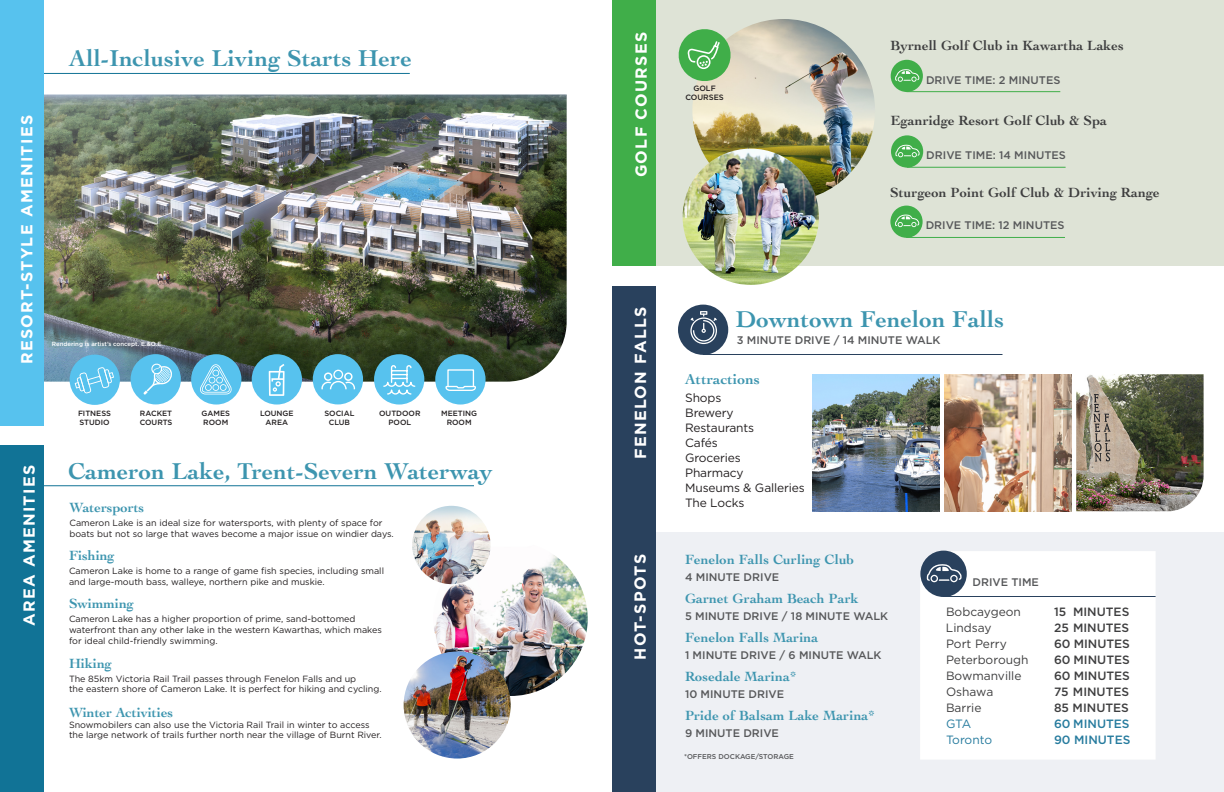
<style>
.page{position:relative;width:1224px;height:792px;background:#fff}
.page>*{position:absolute;margin:0;border:0;box-sizing:border-box;transform-origin:0 0}
.t1{font:700 24px "Cochin";letter-spacing:.01em;color:#3d95af}
.t2{font:700 16px "Gotham";letter-spacing:.08em;color:#fff}
.t3{font:700 15px "Cochin";letter-spacing:.01em;color:#3d95af}
.t4{font:700 14px "Cochin";letter-spacing:.01em;color:#3d95af}
.t5{font:700 14px "Cochin";letter-spacing:.01em;color:#3e3e3f}
.t6{font:12px/15px "Gotham";letter-spacing:-.01em;color:#231f20}
.t7{font:500 12px "Gotham";color:#3e3e3f}
.t8{font:12px "Gotham";color:#3e3e3f}
.t9{font:500 12px "Gotham";color:#267b9e}
.t10{font:12px "Gotham";letter-spacing:-.015em;color:#267b9e}
.t11{font:500 11px "Gotham";color:#57585a}
.t12{font:9px/10.8px "Gotham";color:#231f20}
.t13{font:500 7.7px/9.2px "Gotham";color:#231f20;text-align:center}
.t14{font:500 7.6px/9.1px "Gotham";color:#231f20;text-align:center}
.t15{font:500 7px "Gotham";color:#57585a}
.t16{font:500 6px "Gotham";color:#fff}
</style>
<div class="page">
<hr style="left:0;top:73px;width:410px;height:1px;background:#117396">
<div style="left:655px;top:533px;width:569px;height:259px;background:#eef0f4"></div>
<div style="left:654px;top:0;width:570px;height:266px;background:#dee3d6"></div>
<img style="left:44px;top:94px;width:523px;height:288px">
<div style="left:0;top:0;width:44px;height:426px;background:#57c2ee"></div>
<div style="left:612px;top:0;width:44px;height:266px;background:#40ae49"></div>
<div style="left:612px;top:287px;width:44px;height:505px;background:#29415d"></div>
<div style="left:0;top:445px;width:44px;height:347px;background:#117396"></div>
<hr style="left:0;top:486px;width:474px;height:1px;background:#117396">
<div style="left:70px;top:355px;width:50px;height:50px;background:#57c2ee;border-radius:50%"></div>
<div style="left:131px;top:354px;width:50px;height:50px;background:#57c2ee;border-radius:50%"></div>
<div style="left:191px;top:354px;width:50px;height:51px;background:#57c2ee;border-radius:50%"></div>
<div style="left:252px;top:354px;width:50px;height:51px;background:#57c2ee;border-radius:50%"></div>
<div style="left:313px;top:354px;width:50px;height:50px;background:#57c2ee;border-radius:50%"></div>
<div style="left:374px;top:354px;width:50px;height:51px;background:#57c2ee;border-radius:50%"></div>
<div style="left:435px;top:354px;width:51px;height:51px;background:#57c2ee;border-radius:50%"></div>
<svg style="left:75px;top:367px;width:39px;height:27px"></svg>
<svg style="left:200px;top:364px;width:32px;height:30px"></svg>
<svg style="left:321px;top:370px;width:34px;height:19px"></svg>
<div style="left:447px;top:369px;width:27px;height:18px;border:1px solid #fff"></div>
<svg style="left:445px;top:385px;width:31px;height:6px"></svg>
<svg style="left:269px;top:364px;width:16px;height:32px"></svg>
<svg style="left:383px;top:365px;width:33px;height:30px"></svg>
<svg style="left:143px;top:363px;width:29px;height:32px"></svg>
<img style="left:692px;top:19px;width:183px;height:183px;border-radius:91px">
<img style="left:433px;top:555px;width:155px;height:141px">
<img style="left:404px;top:652px;width:107px;height:107px;border-radius:54px">
<svg style="left:678px;top:29px;width:55px;height:55px"></svg>
<div style="left:891px;top:60px;width:32px;height:32px;background:#40ae49;border-radius:50%"></div>
<hr style="left:906px;top:91px;width:154px;height:1px;background:#40ae49">
<div style="left:891px;top:135px;width:32px;height:33px;background:#40ae49;border-radius:50%"></div>
<div style="left:890px;top:206px;width:33px;height:32px;background:#40ae49;border-radius:50%"></div>
<div style="left:678px;top:305px;width:50px;height:50px;background:#29415d;border-radius:50%"></div>
<hr style="left:907px;top:167px;width:159px;height:1px;background:#40ae49">
<hr style="left:906px;top:237px;width:159px;height:1px;background:#40ae49">
<hr style="left:703px;top:354px;width:300px;height:1px;background:#29415d">
<svg style="left:690px;top:311px;width:27px;height:33px"></svg>
<img style="left:683px;top:149px;width:136px;height:136px;border-radius:68px">
<img style="left:412px;top:506px;width:79px;height:78px;border-radius:39px">
<svg style="left:895px;top:215px;width:24px;height:12px"></svg>
<svg style="left:895px;top:145px;width:25px;height:12px"></svg>
<svg style="left:895px;top:69px;width:24px;height:13px"></svg>
<img style="left:812px;top:374px;width:128px;height:137px">
<img style="left:944px;top:375px;width:128px;height:136px">
<img style="left:1076px;top:374px;width:128px;height:137px">
<div style="left:920px;top:551px;width:235px;height:208px;background:#fff"></div>
<div style="left:920px;top:551px;width:47px;height:46px;background:#29415d;border-radius:50%"></div>
<svg style="left:927px;top:564px;width:35px;height:18px"></svg>
<hr style="left:943px;top:596px;width:213px;height:1px;background:#29415d">
<p class="t2" style="left:18px;top:364px;width:251px;rotate:-90deg">RESORT-STYLE AMENITIES</p>
<p class="t1" style="left:69px;top:42px;width:344px">All-Inclusive Living Starts Here</p>
<p class="t16" style="left:52px;top:340px;width:113px">Rendering is artist’s concept. E.&amp;O.E.</p>
<p class="t2" style="left:20px;top:626px;width:162px;rotate:-90deg">AREA AMENITIES</p>
<p class="t14" style="left:78px;top:409px;width:34px;text-align:left">FITNESS<br>STUDIO</p>
<p class="t14" style="left:140px;top:409px;width:34px;text-align:left">RACKET<br>COURTS</p>
<p class="t14" style="left:202px;top:409px;width:30px;text-align:left">GAMES<br>ROOM</p>
<p class="t14" style="left:260px;top:409px;width:35px">LOUNGE<br>AREA</p>
<p class="t14" style="left:324px;top:409px;width:31px">SOCIAL<br>CLUB</p>
<p class="t14" style="left:379px;top:409px;width:43px">OUTDOOR<br>POOL</p>
<p class="t14" style="left:441px;top:409px;width:37px">MEETING<br>ROOM</p>
<p class="t1" style="left:68px;top:455px;width:426px">Cameron Lake, Trent-Severn Waterway</p>
<p class="t4" style="left:69px;top:498px;width:76px">Watersports</p>
<p class="t12" style="left:69px;top:517px;width:326px">Cameron Lake is an ideal size for watersports, with plenty of space for boats but not so large that waves become a major issue on windier days.</p>
<p class="t4" style="left:69px;top:546px;width:47px">Fishing</p>
<p class="t12" style="left:69px;top:565px;width:317px">Cameron Lake is home to a range of game fish species, including small and large-mouth bass, walleye, northern pike and muskie.</p>
<p class="t4" style="left:69px;top:594px;width:66px">Swimming</p>
<p class="t12" style="left:69px;top:613px;width:315px">Cameron Lake has a higher proportion of prime, sand-bottomed waterfront than any other lake in the western Kawarthas, which makes for ideal child-friendly swimming.</p>
<p class="t4" style="left:69px;top:654px;width:44px">Hiking</p>
<p class="t12" style="left:69px;top:673px;width:314px">The 85km Victoria Rail Trail passes through Fenelon Falls and up<br>the eastern shore of Cameron Lake. It is perfect for hiking and cycling.</p>
<p class="t4" style="left:69px;top:703px;width:106px">Winter Activities</p>
<p class="t12" style="left:69px;top:719px;width:314px">Snowmobilers can also use the Victoria Rail Trail in winter to access the large network of trails further north near the village of Burnt River.</p>
<p class="t2" style="left:632px;top:177px;width:147px;rotate:-90deg">GOLF COURSES</p>
<p class="t2" style="left:631px;top:459px;width:154px;rotate:-90deg">FENELON FALLS</p>
<p class="t2" style="left:631px;top:660px;width:107px;rotate:-90deg">HOT-SPOTS</p>
<p class="t13" style="left:685px;top:84px;width:40px">GOLF<br>COURSES</p>
<p class="t5" style="left:890px;top:36px;width:235px">Byrnell Golf Club in Kawartha Lakes</p>
<p class="t11" style="left:926px;top:72px;width:136px">DRIVE TIME: 2 MINUTES</p>
<p class="t5" style="left:891px;top:111px;width:218px">Eganridge Resort Golf Club &amp; Spa</p>
<p class="t11" style="left:926px;top:148px;width:141px">DRIVE TIME: 14 MINUTES</p>
<p class="t5" style="left:890px;top:183px;width:271px">Sturgeon Point Golf Club &amp; Driving Range</p>
<p class="t11" style="left:926px;top:218px;width:140px">DRIVE TIME: 12 MINUTES</p>
<p class="t1" style="left:736px;top:303px;width:270px">Downtown Fenelon Falls</p>
<p class="t11" style="left:737px;top:333px;width:205px">3 MINUTE DRIVE / 14 MINUTE WALK</p>
<p class="t3" style="left:685px;top:369px;width:76px">Attractions</p>
<p class="t6" style="left:685px;top:390px;width:38px">Shops</p>
<p class="t6" style="left:685px;top:405px;width:50px">Brewery</p>
<p class="t6" style="left:685px;top:420px;width:70px">Restaurants</p>
<p class="t6" style="left:685px;top:435px;width:34px">Cafés</p>
<p class="t6" style="left:685px;top:450px;width:57px">Groceries</p>
<p class="t6" style="left:685px;top:465px;width:60px">Pharmacy</p>
<p class="t6" style="left:685px;top:480px;width:121px">Museums &amp; Galleries<br>The Locks</p>
<p class="t4" style="left:685px;top:550px;width:171px">Fenelon Falls Curling Club</p>
<p class="t11" style="left:685px;top:570px;width:96px">4 MINUTE DRIVE</p>
<p class="t4" style="left:685px;top:589px;width:175px">Garnet Graham Beach Park</p>
<p class="t11" style="left:685px;top:609px;width:205px">5 MINUTE DRIVE / 18 MINUTE WALK</p>
<p class="t4" style="left:685px;top:628px;width:135px">Fenelon Falls Marina</p>
<p class="t11" style="left:685px;top:648px;width:198px">1 MINUTE DRIVE / 6 MINUTE WALK</p>
<p class="t4" style="left:685px;top:667px;width:113px">Rosedale Marina*</p>
<p class="t11" style="left:685px;top:687px;width:101px">10 MINUTE DRIVE</p>
<p class="t4" style="left:685px;top:706px;width:191px">Pride of Balsam Lake Marina*</p>
<p class="t11" style="left:685px;top:726px;width:96px">9 MINUTE DRIVE</p>
<p class="t15" style="left:684px;top:752px;width:111px">*OFFERS DOCKAGE/STORAGE</p>
<p class="t11" style="left:972px;top:575px;width:68px">DRIVE TIME</p>
<p class="t8" style="left:946px;top:604px;width:76px">Bobcaygeon</p>
<p class="t7" style="left:1054px;top:604px;width:77px">15 MINUTES</p>
<p class="t8" style="left:946px;top:620px;width:47px">Lindsay</p>
<p class="t7" style="left:1054px;top:620px;width:77px">25 MINUTES</p>
<p class="t8" style="left:946px;top:636px;width:62px">Port Perry</p>
<p class="t7" style="left:1054px;top:636px;width:77px">60 MINUTES</p>
<p class="t8" style="left:946px;top:652px;width:84px">Peterborough</p>
<p class="t7" style="left:1054px;top:652px;width:77px">60 MINUTES</p>
<p class="t8" style="left:946px;top:668px;width:77px">Bowmanville</p>
<p class="t7" style="left:1054px;top:668px;width:77px">60 MINUTES</p>
<p class="t8" style="left:946px;top:684px;width:49px">Oshawa</p>
<p class="t7" style="left:1054px;top:684px;width:77px">75 MINUTES</p>
<p class="t8" style="left:946px;top:700px;width:37px">Barrie</p>
<p class="t7" style="left:1054px;top:700px;width:76px">85 MINUTES</p>
<p class="t10" style="left:946px;top:716px;width:27px">GTA</p>
<p class="t9" style="left:1054px;top:716px;width:77px">60 MINUTES</p>
<p class="t10" style="left:946px;top:732px;width:48px">Toronto</p>
<p class="t9" style="left:1054px;top:732px;width:78px">90 MINUTES</p>
</div>
